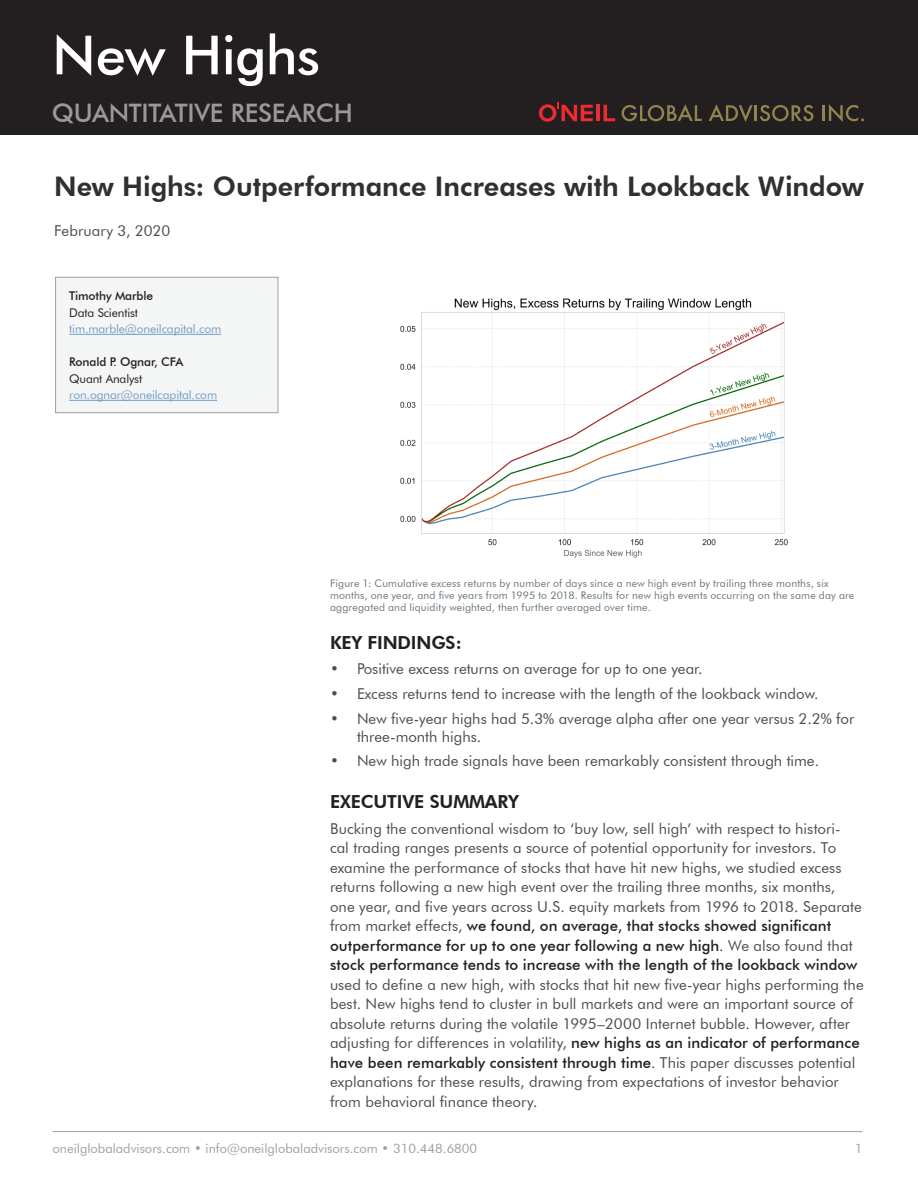
<style>
.page{position:relative;width:918px;height:1188px;background:#fff}
.page>*{position:absolute;margin:0;border:0;box-sizing:border-box;transform-origin:0 0}
.t1{font:500 54px "Futura BT";letter-spacing:-.01em;color:#fff}
.Headline{font:800 27px "Futura BT";color:#312f30}
.t2{font:500 25.5px "Futura BT";letter-spacing:-.01em;color:#999}
.Subhead{font:800 18px "Futura BT";letter-spacing:-.01em;color:#231f20}
.Body{font:15px/19.5px "Futura BT";color:#4b4c4d}
.t3{font:12.9px "Futura BT";color:#9d9fa2}
.t4{font:12px "Futura BT";letter-spacing:-.01em;color:#729bc8}
.t5{font:500 12px "Futura BT";letter-spacing:-.01em;color:#231f20}
.t6{font:12px "Futura BT";letter-spacing:-.01em;color:#231f20}
.t7{font:10.5px/12px "Futura BT";letter-spacing:.02em;color:#6a747b}
.s1{font-weight:500;color:#231f20}
</style>
<div class="page">
<div style="left:0;top:0;width:918px;height:135px;background:#231f20"></div>
<hr style="left:596px;top:105px;width:4px;height:16px;background:#ee2a32">
<svg style="left:604px;top:105px;width:11px;height:16px"></svg>
<svg style="left:539px;top:103px;width:54px;height:19px"></svg>
<svg style="left:622px;top:104px;width:80px;height:17px"></svg>
<svg style="left:709px;top:104px;width:104px;height:18px"></svg>
<svg style="left:823px;top:104px;width:41px;height:18px"></svg>
<hr style="left:52px;top:1131px;width:810px;height:1px;background:#9d9fa2">
<div style="left:56px;top:277px;width:222px;height:136px;background:#f4f5f5"></div>
<hr style="left:69px;top:334px;width:152px;height:1px;background:#729bc8">
<hr style="left:69px;top:400px;width:148px;height:1px;background:#729bc8">
<div style="left:55px;top:277px;width:223px;height:136px;border:1px solid #9d9fa2"></div>
<img style="left:400px;top:298px;width:388px;height:260px">
<h1 class="t1" style="left:52px;top:22px;width:269px">New Highs</h1>
<h3 class="t2" style="left:52px;top:97px;width:302px">QUANTITATIVE RESEARCH</h3>
<p class="Headline" style="left:54px;top:170px;width:811px">New Highs: Outperformance Increases with Lookback Window</p>
<p class="Body" style="left:54px;top:221px;width:118px">February 3, 2020</p>
<p class="t5" style="left:69px;top:288px;width:85px">Timothy Marble</p>
<p class="t6" style="left:69px;top:305px;width:70px">Data Scientist</p>
<p class="t4" style="left:69px;top:321px;width:154px">tim.marble@oneilcapital.com</p>
<p class="t5" style="left:69px;top:354px;width:116px">Ronald P. Ognar, CFA</p>
<p class="t6" style="left:69px;top:371px;width:74px">Quant Analyst</p>
<p class="t4" style="left:69px;top:387px;width:149px">ron.ognar@oneilcapital.com</p>
<p class="t7" style="left:330px;top:577px;width:526px">Figure 1: Cumulative excess returns by number of days since a new high event by trailing three months, six months, one year, and five years from 1995 to 2018. Results for new high events occurring on the same day are aggregated and liquidity weighted, then further averaged over time.</p>
<p class="Subhead" style="left:330px;top:632px;width:133px">KEY FINDINGS:</p>
<p class="Body" style="left:330px;top:659px;width:374px">• Positive excess returns on average for up to one year.</p>
<p class="Body" style="left:330px;top:684px;width:490px">• Excess returns tend to increase with the length of the lookback window.</p>
<p class="Body" style="left:357px;top:709px;width:499px;line-height:18px;text-indent:-27px">• New five-year highs had 5.3% average alpha after one year versus 2.2% for three-month highs.</p>
<p class="Body" style="left:330px;top:751px;width:491px">• New high trade signals have been remarkably consistent through time.</p>
<p class="Subhead" style="left:330px;top:790px;width:190px">EXECUTIVE SUMMARY</p>
<p class="Body" style="left:330px;top:819px;width:535px">Bucking the conventional wisdom to ‘buy low, sell high’ with respect to histori-<br>cal trading ranges presents a source of potential opportunity for investors. To examine the performance of stocks that have hit new highs, we studied excess returns following a new high event over the trailing three months, six months, one year, and five years across U.S. equity markets from 1996 to 2018. Separate from market effects, <span class="s1">we found, on average, that stocks showed significant outperformance for up to one year following a new high</span>. We also found that <span class="s1">stock performance tends to increase with the length of the lookback window </span>used to define a new high, with stocks that hit new five-year highs performing the best. New highs tend to cluster in bull markets and were an important source of absolute returns during the volatile 1995–2000 Internet bubble. However, after adjusting for differences in volatility, <span class="s1">new highs as an indicator of performance have been remarkably consistent through time</span>. This paper discusses potential explanations for these results, drawing from expectations of investor behavior from behavioral finance theory.</p>
<p class="t3" style="left:52px;top:1141px;width:426px">oneilglobaladvisors.com • info@oneilglobaladvisors.com • 310.448.6800</p>
<p class="t3" style="left:855px;top:1141px;width:9px">1</p>
</div>
